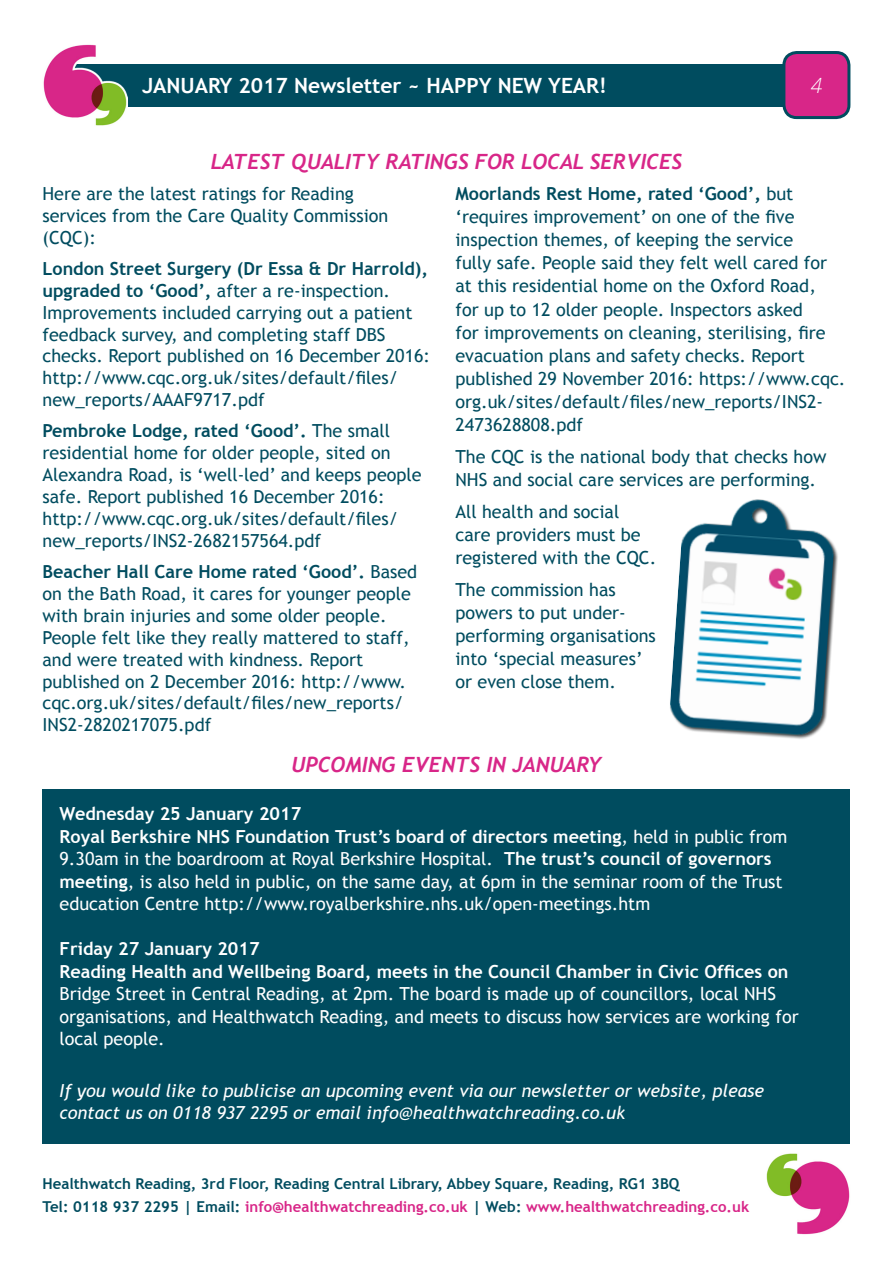
<style>
.page{position:relative;width:893px;height:1263px;background:#fff}
.page>*{position:absolute;margin:0;border:0;box-sizing:border-box;transform-origin:0 0}
.t1{font:italic 700 21px "Trebuchet";color:#d82688}
.t2{font:700 21px "Trebuchet MS";color:#fff}
.t3{font:italic 300 21px "Open Sans";color:#fff}
.t4{font:18px/21.9px "Trebuchet MS";color:#004c5f}
.t5{font:18px/22.5px "Trebuchet MS";color:#fff}
.t6{font:italic 18px "Trebuchet MS";color:#fff}
.t7{font:700 18px "Trebuchet MS";color:#fff}
.t8{font:700 15px "Trebuchet MS";color:#d82688}
.t9{font:700 15px "Trebuchet MS";color:#004c5f}
.s1{font-weight:700}
.s2{color:#004c5f}
</style>
<div class="page">
<div style="left:43px;top:790px;width:807px;height:354px;background:#004c5f"></div>
<div style="left:66px;top:64px;width:778px;height:42px;background:#004c5f"></div>
<img style="left:43px;top:44px;width:85px;height:82px">
<div style="left:784px;top:53px;width:65px;height:65px;background:#d82688;border-radius:13px"></div>
<div style="left:782px;top:51px;width:68px;height:68px;border:3px solid #004c5f;border-radius:13px"></div>
<img style="left:766px;top:1153px;width:84px;height:82px">
<img style="left:670px;top:499px;width:168px;height:240px">
<p class="t2" style="left:142px;top:72px;width:466px">JANUARY 2017 Newsletter ~ HAPPY NEW YEAR!</p>
<p class="t3" style="left:811px;top:71px;width:13px">4</p>
<p class="t1" style="left:211px;top:149px;width:473px">LATEST QUALITY RATINGS FOR LOCAL SERVICES</p>
<p class="t4" style="left:43px;top:183px;width:313px">Here are the latest ratings for Reading</p>
<p class="t4" style="left:43px;top:205px;width:347px">services from the Care Quality Commission</p>
<p class="t4" style="left:43px;top:227px;width:55px">(CQC):</p>
<p class="t4" style="left:43px;top:258px;width:389px"><span class="s1">London Street Surgery (Dr Essa &amp; Dr Harrold), upgraded to ‘Good’,</span> after a re-inspection.<br>Improvements included carrying out a patient feedback survey, and completing staff DBS checks. Report published on 16 December 2016: http://www.cqc.org.uk/sites/default/files/ new_reports/AAAF9717.pdf</p>
<p class="t4" style="left:43px;top:420px;width:381px"><span class="s1">Pembroke Lodge, rated ‘Good’.</span> The small residential home for older people, sited on Alexandra Road, is ‘well-led’ and keeps people safe. Report published 16 December 2016: http://www.cqc.org.uk/sites/default/files/ new_reports/INS2-2682157564.pdf</p>
<p class="t4" style="left:43px;top:561px;width:376px"><span class="s1">Beacher Hall Care Home rated ‘Good’.</span> Based on the Bath Road, it cares for younger people with brain injuries and some older people.<br>People felt like they really mattered to staff, and were treated with kindness. Report published on 2 December 2016: http://www. cqc.org.uk/sites/default/files/new_reports/ INS2-2820217075.pdf</p>
<p class="t4" style="left:455px;top:183px;width:392px;line-height:23px"><span class="s1">Moorlands Rest Home, rated ‘Good’,</span> but ‘requires improvement’ on one of the five inspection themes, of keeping the service<br>fully safe. People said they felt well cared for at this residential home on the Oxford Road,<br>for up to 12 older people. Inspectors asked<br>for improvements on cleaning, sterilising, fire evacuation plans and safety checks. Report published 29 November 2016: https://www.cqc. org.uk/sites/default/files/new_reports/INS2- 2473628808.pdf</p>
<p class="t4" style="left:455px;top:445px;width:372px;line-height:23px">The CQC is the national body that checks how<br>NHS and social care services are performing.</p>
<p class="t4" style="left:455px;top:500px;width:202px;line-height:23px">All health and social care providers must be registered with the CQC.</p>
<p class="t4" style="left:455px;top:578px;width:202px;line-height:23px">The commission has powers to put under&shy;performing organisations into ‘special measures’ or even close them.</p>
<p class="t1" style="left:292px;top:752px;width:312px">UPCOMING EVENTS IN JANUARY</p>
<p class="t7" style="left:60px;top:802px;width:243px">Wednesday 25 January 2017</p>
<p class="t5" style="left:60px;top:825px;width:729px"><span class="s1">Royal Berkshire NHS Foundation Trust’s board of directors meeting</span>, held in public from 9.30am in the boardroom at Royal Berkshire Hospital. <span class="s1">The trust’s council of governors meeting</span>, is also held in public, on the same day, at 6pm in the seminar room of the Trust education Centre http://www.royalberkshire.nhs.uk/open-meetings.htm</p>
<p class="t7" style="left:60px;top:937px;width:202px">Friday 27 January 2017</p>
<p class="t5" style="left:60px;top:960px;width:741px"><span class="s1">Reading Health and Wellbeing Board, meets in the Council Chamber in Civic Offices on </span>Bridge Street in Central Reading, at 2pm. The board is made up of councillors, local NHS organisations, and Healthwatch Reading, and meets to discuss how services are working for local people.</p>
<p class="t6" style="left:60px;top:1080px;width:706px">If you would like to publicise an upcoming event via our newsletter or website, please</p>
<p class="t6" style="left:60px;top:1101px;width:567px">contact us on 0118 937 2295 or email info@healthwatchreading.co.uk</p>
<p class="t9" style="left:43px;top:1175px;width:638px">Healthwatch Reading, 3rd Floor, Reading Central Library, Abbey Square, Reading, RG1 3BQ</p>
<p class="t8" style="left:43px;top:1197px;width:708px"><span class="s2">Tel: 0118 937 2295 | Email:</span> info@healthwatchreading.co.uk <span class="s2">| Web:</span> www.healthwatchreading.co.uk</p>
</div>
